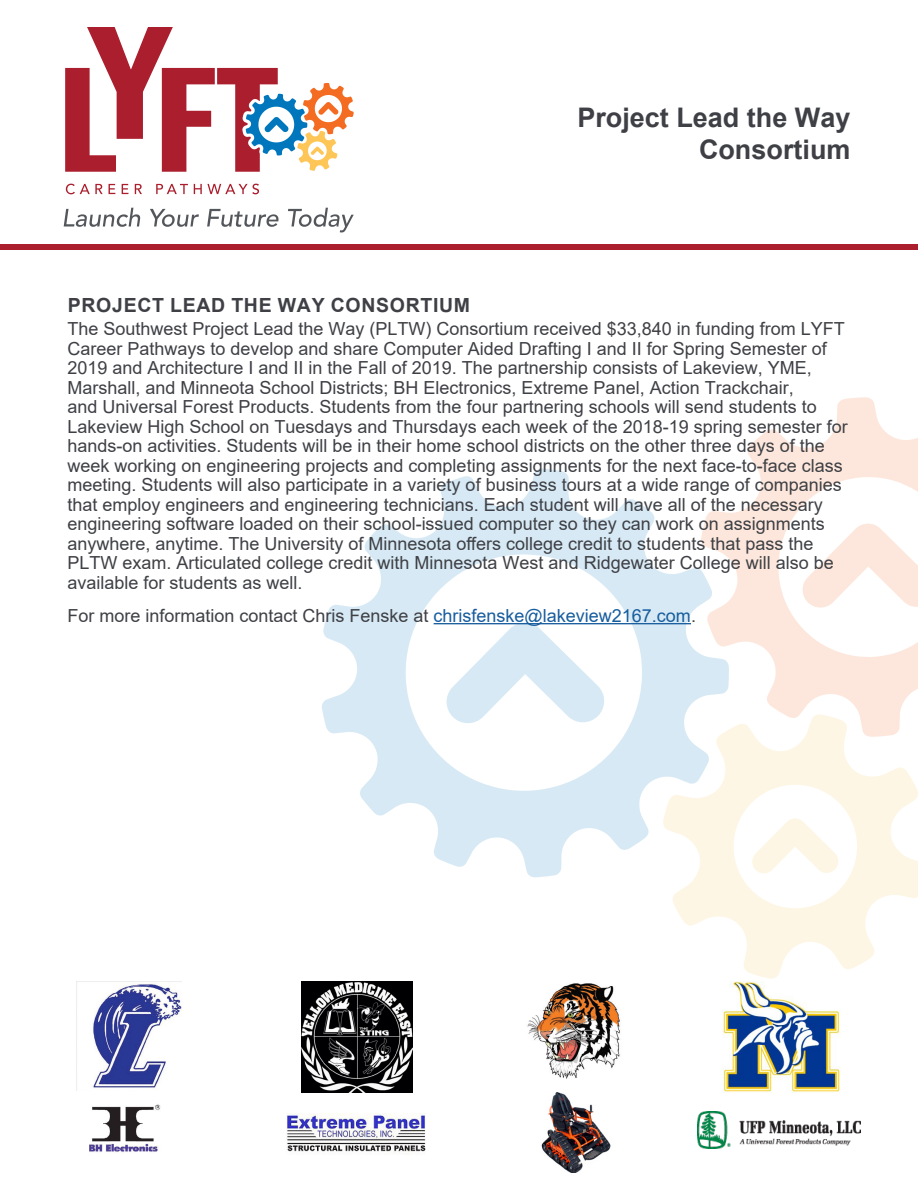
<style>
.page{position:relative;width:918px;height:1188px;background:#fff}
.page>*{position:absolute;margin:0;border:0;box-sizing:border-box;transform-origin:0 0}
.t1{font:700 27px/31.5px "Arial";color:#3e4045;text-align:right}
.t2{font:700 19.5px "Arial";letter-spacing:.035em;color:#3e4045}
.t3{font:18px/19.5px "Arial";color:#3e4045}
.s1{color:#175d9e}
</style>
<div class="page">
<svg style="left:322px;top:468px;width:379px;height:410px"></svg>
<svg style="left:663px;top:714px;width:255px;height:265px"></svg>
<svg style="left:701px;top:397px;width:217px;height:340px"></svg>
<svg style="left:801px;top:522px;width:117px;height:87px"></svg>
<svg style="left:751px;top:817px;width:88px;height:58px"></svg>
<svg style="left:444px;top:620px;width:162px;height:105px"></svg>
<svg style="left:64px;top:208px;width:76px;height:19px"></svg>
<svg style="left:150px;top:209px;width:49px;height:18px"></svg>
<svg style="left:207px;top:209px;width:72px;height:18px"></svg>
<svg style="left:288px;top:208px;width:66px;height:24px"></svg>
<svg style="left:66px;top:184px;width:37px;height:10px"></svg>
<svg style="left:109px;top:184px;width:6px;height:10px"></svg>
<svg style="left:122px;top:184px;width:6px;height:10px"></svg>
<svg style="left:135px;top:184px;width:7px;height:10px"></svg>
<svg style="left:156px;top:184px;width:32px;height:10px"></svg>
<svg style="left:194px;top:184px;width:65px;height:10px"></svg>
<svg style="left:65px;top:27px;width:289px;height:145px"></svg>
<div style="left:0;top:245px;width:918px;height:5px;background:#aa1e2d"></div>
<hr style="left:434px;top:623px;width:257px;height:1px;background:#175d9e">
<img style="left:77px;top:981px;width:104px;height:107px">
<img style="left:301px;top:981px;width:112px;height:112px">
<img style="left:527px;top:983px;width:93px;height:96px">
<img style="left:722px;top:981px;width:118px;height:112px">
<img style="left:89px;top:1104px;width:72px;height:48px">
<img style="left:287px;top:1114px;width:138px;height:40px">
<img style="left:541px;top:1093px;width:70px;height:79px">
<img style="left:698px;top:1112px;width:163px;height:36px">
<p class="t1" style="left:577px;top:102px;width:275px">Project Lead the Way<br>Consortium</p>
<p class="t2" style="left:68px;top:292px;width:404px">PROJECT LEAD THE WAY CONSORTIUM</p>
<p class="t3" style="left:68px;top:319px;width:782px">The Southwest Project Lead the Way (PLTW) Consortium received $33,840 in funding from LYFT Career Pathways to develop and share Computer Aided Drafting I and II for Spring Semester of 2019 and Architecture I and II in the Fall of 2019. The partnership consists of Lakeview, YME, Marshall, and Minneota School Districts; BH Electronics, Extreme Panel, Action Trackchair,<br>and Universal Forest Products. Students from the four partnering schools will send students to Lakeview High School on Tuesdays and Thursdays each week of the 2018-19 spring semester for hands-on activities. Students will be in their home school districts on the other three days of the week working on engineering projects and completing assignments for the next face-to-face class meeting. Students will also participate in a variety of business tours at a wide range of companies that employ engineers and engineering technicians. Each student will have all of the necessary engineering software loaded on their school-issued computer so they can work on assignments anywhere, anytime. The University of Minnesota offers college credit to students that pass the PLTW exam. Articulated college credit with Minnesota West and Ridgewater College will also be available for students as well.</p>
<p class="t3" style="left:68px;top:606px;width:630px">For more information contact Chris Fenske at <span class="s1">chrisfenske@lakeview2167.com</span>.</p>
</div>
